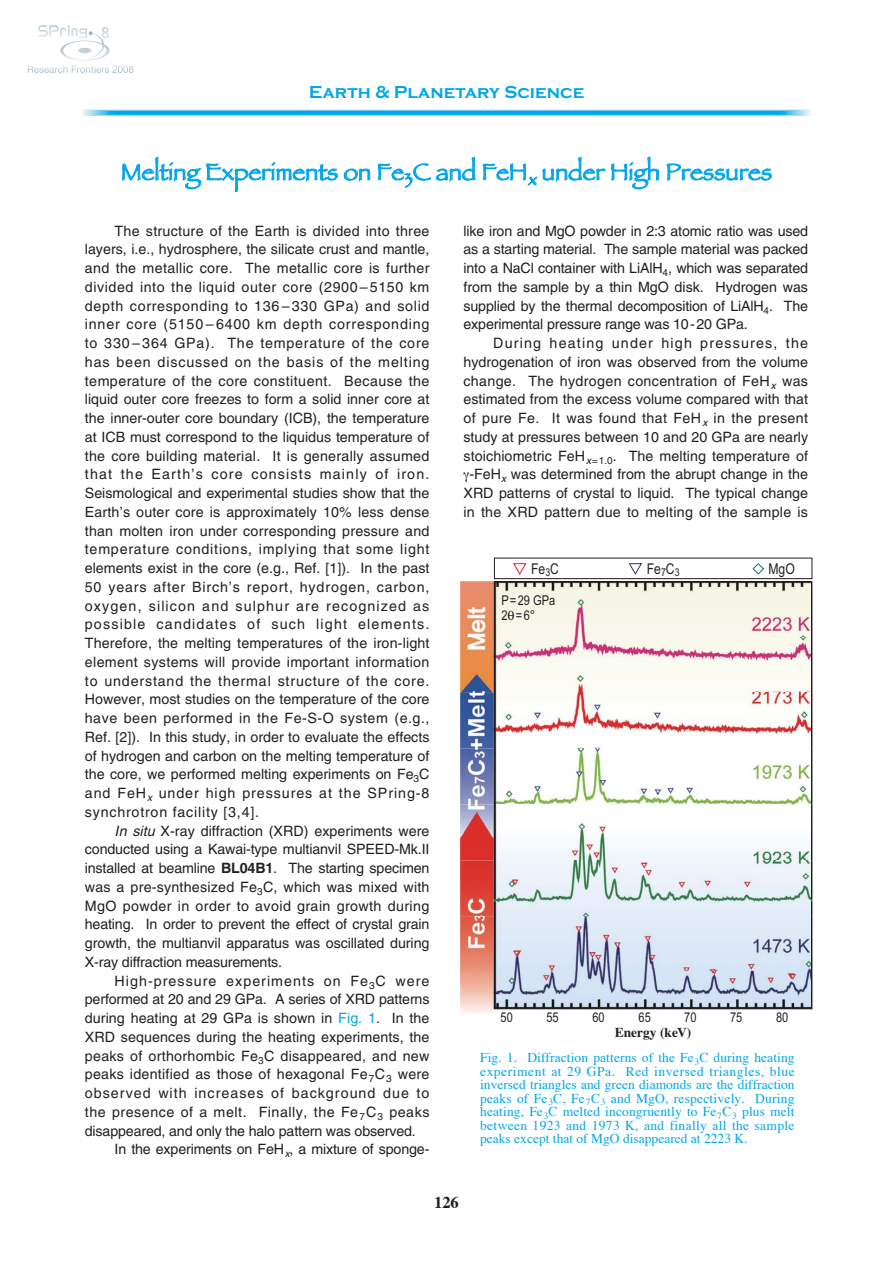
<style>
.page{position:relative;width:893px;height:1263px;background:#fff}
.page>*{position:absolute;margin:0;border:0;box-sizing:border-box;transform-origin:0 0}
.t1{font:24px "Papyrus";color:#00a6e7}
.t2{font:700 18px "Copperplate Gothic";color:#00a6e7}
.t3{font:700 16.5px "Times";color:#231f20}
.t4{font:14.85px "Arial Narrow";color:#231f20}
.t5{font:14.25px/18.8px "Helvetica";letter-spacing:.005em;color:#231f20;text-align:justify}
.t6{font:14.25px "Helvetica";letter-spacing:.07em;color:#231f20}
.t7{font:14.25px "Helvetica";letter-spacing:.035em;color:#231f20}
.t8{font:13.5px/13.5px "Times";color:#00a6e7;text-align:justify}
.t9{font:13.5px/15px "Arial Narrow";color:#231f20}
.t10{font:700 13.5px "Times";color:#231f20}
.s1{font-style:italic}
.s2{font-weight:700}
.s3{color:#00a6e7}
</style>
<div class="page">
<svg style="left:28px;top:25px;width:105px;height:48px"></svg>
<svg style="left:85px;top:110px;width:722px;height:6px"></svg>
<svg style="left:93px;top:110px;width:706px;height:5px"></svg>
<svg style="left:102px;top:111px;width:689px;height:4px"></svg>
<hr style="left:110px;top:111px;width:673px;height:3px;background:#00b5eb">
<hr style="left:111px;top:112px;width:670px;height:2px;background:#00b1ea">
<hr style="left:113px;top:112px;width:666px;height:2px;background:#00ade9">
<hr style="left:116px;top:112px;width:661px;height:2px;background:#00a9e8">
<img style="left:460px;top:581px;width:352px;height:433px">
<img style="left:494px;top:582px;width:317px;height:426px">
<svg style="left:494px;top:558px;width:318px;height:21px"></svg>
<svg style="left:508px;top:611px;width:6px;height:9px"></svg>
<p class="t2" style="left:309px;top:81px;width:277px">Earth &amp; Planetary Science</p>
<h1 class="t1" style="left:121px;top:157px;width:652px">Melting Experiments on Fe<sub>3</sub>C and FeH<sub>x</sub>under High Pressures</h1>
<p class="t5" style="left:85px;top:223px;width:346px;text-indent:30px">The structure of the Earth is divided into three layers, i.e., hydrosphere, the silicate crust and mantle, and the metallic core. The metallic core is further divided into the liquid outer core (2900–5150 km depth corresponding to 136–330 GPa) and solid inner core (5150–6400 km depth corresponding to 330–364 GPa). The temperature of the core has been discussed on the basis of the melting temperature of the core constituent. Because the liquid outer core freezes to form a solid inner core at the inner-outer core boundary (ICB), the temperature at ICB must correspond to the liquidus temperature of the core building material. It is generally assumed that the Earth’s core consists mainly of iron.<br>Seismological and experimental studies show that the Earth’s outer core is approximately 10% less dense than molten iron under corresponding pressure and temperature conditions, implying that some light elements exist in the core (e.g., Ref. [1]). In the past 50 years after Birch’s report, hydrogen, carbon, oxygen, silicon and sulphur are recognized as possible candidates of such light elements.<br>Therefore, the melting temperatures of the iron-light element systems will provide important information to understand the thermal structure of the core.<br>However, most studies on the temperature of the core have been performed in the Fe-S-O system (e.g., Ref. [2]). In this study, in order to evaluate the effects of hydrogen and carbon on the melting temperature of the core, we performed melting experiments on Fe<sub>3</sub>C and FeH<sub>x</sub> under high pressures at the SPring-8 synchrotron facility [3,4].</p>
<p class="t5" style="left:85px;top:823px;width:346px;text-indent:30px"><span class="s1">In situ</span> X-ray diffraction (XRD) experiments were conducted using a Kawai-type multianvil SPEED-Mk.II installed at beamline <span class="s2">BL04B1</span>. The starting specimen was a pre-synthesized Fe<sub>3</sub>C, which was mixed with MgO powder in order to avoid grain growth during heating. In order to prevent the effect of crystal grain growth, the multianvil apparatus was oscillated during X-ray diffraction measurements.</p>
<p class="t6" style="left:115px;top:975px;width:316px">High-pressure experiments on Fe<sub>3</sub>C were</p>
<p class="t5" style="left:85px;top:991px;width:346px">performed at 20 and 29 GPa. A series of XRD patterns</p>
<p class="t5" style="left:85px;top:1010px;width:346px">during heating at 29 GPa is shown in <span class="s3">Fig. 1</span>. In the</p>
<p class="t5" style="left:85px;top:1029px;width:346px">XRD sequences during the heating experiments, the</p>
<p class="t5" style="left:85px;top:1048px;width:346px">peaks of orthorhombic Fe<sub>3</sub>C disappeared, and new</p>
<p class="t5" style="left:85px;top:1066px;width:346px">peaks identified as those of hexagonal Fe<sub>7</sub>C<sub>3</sub> were</p>
<p class="t6" style="left:85px;top:1088px;width:346px">observed with increases of background due to</p>
<p class="t7" style="left:85px;top:1107px;width:346px">the presence of a melt. Finally, the Fe<sub>7</sub>C<sub>3</sub> peaks</p>
<p class="t5" style="left:85px;top:1123px;width:332px">disappeared, and only the halo pattern was observed.</p>
<p class="t5" style="left:115px;top:1141px;width:316px">In the experiments on FeH<sub>x</sub>, a mixture of sponge-</p>
<p class="t5" style="left:463px;top:223px;width:346px">like iron and MgO powder in 2:3 atomic ratio was used as a starting material. The sample material was packed into a NaCl container with LiAlH<sub>4</sub>, which was separated from the sample by a thin MgO disk. Hydrogen was supplied by the thermal decomposition of LiAlH<sub>4</sub>. The experimental pressure range was 10-20 GPa.</p>
<p class="t5" style="left:463px;top:335px;width:346px;text-align:right">During heating under high pressures, the hydrogenation of iron was observed from the volume change. The hydrogen concentration of FeH<sub>x</sub> was estimated from the excess volume compared with that of pure Fe. It was found that FeH<sub>x</sub> in the present study at pressures between 10 and 20 GPa are nearly stoichiometric FeH<sub>x</sub><sub>=1.0</sub>. The melting temperature of -FeH<sub>x</sub> was determined from the abrupt change in the XRD patterns of crystal to liquid. The typical change in the XRD pattern due to melting of the sample is</p>
<p class="t4" style="left:531px;top:560px;width:29px">Fe<sub>3</sub>C</p>
<p class="t4" style="left:646px;top:560px;width:34px">Fe<sub>7</sub>C<sub>3</sub></p>
<p class="t4" style="left:768px;top:560px;width:28px">MgO</p>
<p class="t9" style="left:501px;top:593px;width:55px">P=29 GPa<br>2 =6°</p>
<p class="t9" style="left:500px;top:1010px;width:14px">50</p>
<p class="t9" style="left:546px;top:1010px;width:14px">55</p>
<p class="t9" style="left:592px;top:1010px;width:14px">60</p>
<p class="t9" style="left:638px;top:1010px;width:14px">65</p>
<p class="t9" style="left:684px;top:1010px;width:14px">70</p>
<p class="t9" style="left:730px;top:1010px;width:14px">75</p>
<p class="t9" style="left:776px;top:1010px;width:14px">80</p>
<p class="t10" style="left:614px;top:1028px;width:78px">Energy (keV)</p>
<p class="t8" style="left:480px;top:1052px;width:316px">Fig. 1. Diffraction patterns of the Fe<sub>3</sub>C during heating experiment at 29 GPa. Red inversed triangles, blue inversed triangles and green diamonds are the diffraction peaks of Fe<sub>3</sub>C, Fe<sub>7</sub>C<sub>3</sub> and MgO, respectively. During heating, Fe<sub>3</sub>C melted incongruently to Fe<sub>7</sub>C<sub>3</sub> plus melt between 1923 and 1973 K, and finally all the sample peaks except that of MgO disappeared at 2223 K.</p>
<p class="t3" style="left:434px;top:1195px;width:26px">126</p>
</div>
